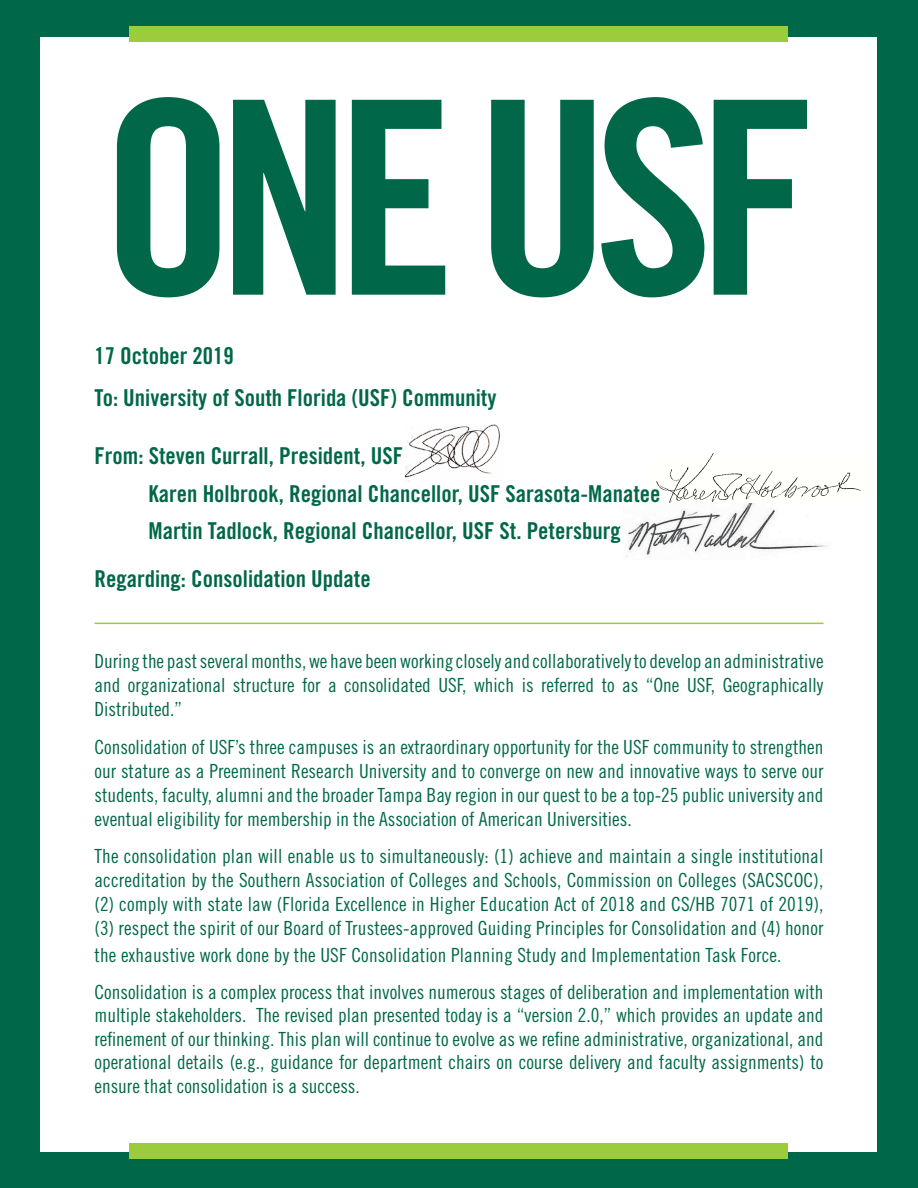
<style>
.page{position:relative;width:918px;height:1188px;background:#006848}
.page>*{position:absolute;margin:0;border:0;box-sizing:border-box;transform-origin:0 0}
.t1{font:270px "Trade Gothic LT Std Bd Cn 20";letter-spacing:-.06em;color:#006848}
.t2{font:23.25px/37.5px "Trade Gothic LT Std Bd Cn 20";color:#006848}
.t3{font:19.5px/24px "Trade Gothic LT Std Cn 18";color:#006848;text-align:justify}
.s1{color:#fff}
</style>
<div class="page">
<div style="left:40px;top:37px;width:838px;height:1114px;background:#fff"></div>
<img style="left:626px;top:503px;width:202px;height:54px">
<img style="left:656px;top:454px;width:205px;height:49px">
<img style="left:406px;top:424px;width:94px;height:57px">
<div style="left:130px;top:26px;width:658px;height:16px;background:#9ccb3b"></div>
<div style="left:130px;top:1143px;width:658px;height:16px;background:#9ccb3b"></div>
<hr style="left:94px;top:623px;width:730px;height:1px;background:#9ccb3b">
<h1 class="t1" style="left:101px;top:34px;width:718px">ONE USF</h1>
<p class="t2" style="left:94px;top:334px;width:403px;line-height:42px">17 October 2019<br>To: University of South Florida (USF) Community</p>
<p class="t2" style="left:149px;top:437px;width:513px;text-indent:-54px">From: Steven Currall, President, USF<br>Karen Holbrook, Regional Chancellor, USF Sarasota-Manatee<br>Martin Tadlock, Regional Chancellor, USF St. Petersburg</p>
<p class="t2" style="left:94px;top:560px;width:278px">Regarding: Consolidation Update</p>
<p class="t3" style="left:94px;top:649px;width:731px">During the past several months, we have been working closely and collaboratively to develop an administrative and organizational structure for a consolidated USF, which is referred to as “One USF, Geographically Distributed.”</p>
<p class="t3" style="left:94px;top:734px;width:731px">Consolidation of USF’s three campuses is an extraordinary opportunity for the USF community to strengthen our stature as a Preeminent Research University and to converge on new and innovative ways to serve our students, faculty, alumni and the broader Tampa Bay region in our quest to be a top-25 public university and eventual eligibility for membership in the Association of American Universities.<span class="s1">f</span></p>
<p class="t3" style="left:94px;top:844px;width:731px">The consolidation plan will enable us to simultaneously: (1) achieve and maintain a single institutional accreditation by the Southern Association of Colleges and Schools, Commission on Colleges (SACSCOC), (2) comply with state law (Florida Excellence in Higher Education Act of 2018 and CS/HB 7071 of 2019), (3) respect the spirit of our Board of Trustees-approved Guiding Principles for Consolidation and (4) honor</p>
<p class="t3" style="left:94px;top:936px;width:730px;line-height:36.9px">the exhaustive work done by the USF Consolidation Planning Study and Implementation Task Force.<br>Consolidation is a complex process that involves numerous stages of deliberation and implementation with</p>
<p class="t3" style="left:94px;top:1003px;width:731px;line-height:23.4px">multiple stakeholders. The revised plan presented today is a “version 2.0,” which provides an update and refinement of our thinking. This plan will continue to evolve as we refine administrative, organizational, and operational details (e.g., guidance for department chairs on course delivery and faculty assignments) to ensure that consolidation is a success.</p>
</div>
